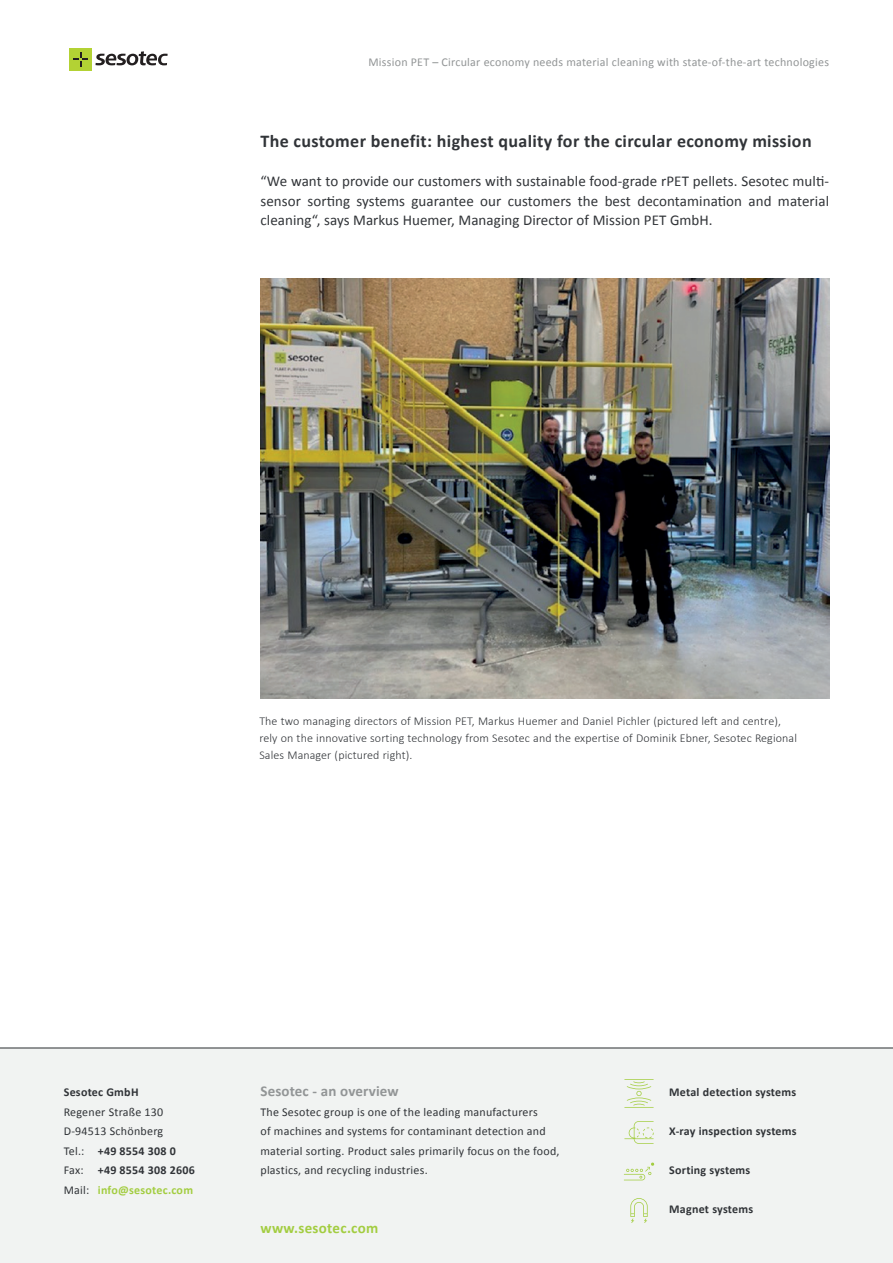
<style>
.page{position:relative;width:893px;height:1263px;background:#fff}
.page>*{position:absolute;margin:0;border:0;box-sizing:border-box;transform-origin:0 0}
.t1{font:700 18px "Calibri";letter-spacing:.02em;color:#313438}
.t2{font:15px/19.5px "Calibri";letter-spacing:.005em;color:#313438;text-align:justify}
.t3{font:700 15px "Calibri";letter-spacing:.01em;color:#929596}
.t4{font:700 15px "Calibri";letter-spacing:.02em;color:#a3cd41}
.t5{font:12px/19.5px "Calibri";letter-spacing:.02em;color:#313438}
.t6{font:300 12px/17px "Calibri";letter-spacing:.01em;color:#313438}
.t7{font:700 12px "Calibri";letter-spacing:.02em;color:#313438}
.t8{font:12px "Calibri";letter-spacing:.02em;color:#929596}
.s1{font-weight:700}
.s2{font-weight:700;color:#a3cd41}
</style>
<div class="page">
<div style="left:70px;top:49px;width:22px;height:22px;background:#b3d234"></div>
<svg style="left:74px;top:52px;width:14px;height:15px"></svg>
<svg style="left:96px;top:51px;width:72px;height:14px"></svg>
<div style="left:0;top:1049px;width:893px;height:214px;background:#f1f3f2"></div>
<hr style="left:0;top:1048px;width:893px;height:1px;background:#8e9091">
<hr style="left:624px;top:1079px;width:30px;height:1px;background:#a3cd41">
<hr style="left:624px;top:1107px;width:30px;height:1px;background:#a3cd41">
<svg style="left:627px;top:1081px;width:24px;height:24px"></svg>
<svg style="left:624px;top:1121px;width:30px;height:23px"></svg>
<svg style="left:624px;top:1162px;width:30px;height:18px"></svg>
<svg style="left:630px;top:1198px;width:18px;height:25px"></svg>
<img style="left:260px;top:279px;width:569px;height:419px">
<p class="t8" style="left:368px;top:54px;width:462px">Mission PET – Circular economy needs material cleaning with state-of-the-art technologies</p>
<h1 class="t1" style="left:260px;top:130px;width:553px">The customer benefit: highest quality for the circular economy mission</h1>
<p class="t2" style="left:260px;top:171px;width:570px">“We want to provide our customers with sustainable food-grade rPET pellets. Sesotec multi&shy;sensor sorting systems guarantee our customers the best decontamination and material cleaning“, says Markus Huemer, Managing Director of Mission PET GmbH.</p>
<p class="t6" style="left:259px;top:712px;width:539px">The two managing directors of Mission PET, Markus Huemer and Daniel Pichler (pictured left and centre), rely on the innovative sorting technology from Sesotec and the expertise of Dominik Ebner, Sesotec Regional<br>Sales Manager (pictured right).</p>
<p class="t7" style="left:64px;top:1085px;width:76px">Sesotec GmbH</p>
<p class="t5" style="left:64px;top:1102px;width:133px">Regener Straße 130<br>D-94513 Schönberg<br>Tel.: <span class="s1">+49 8554 308 0<br></span>Fax: <span class="s1">+49 8554 308 2606<br></span>Mail: <span class="s2">info@sesotec.com</span></p>
<p class="t3" style="left:260px;top:1082px;width:140px">Sesotec - an overview</p>
<p class="t5" style="left:260px;top:1102px;width:301px">The Sesotec group is one of the leading manufacturers<br>of machines and systems for contaminant detection and material sorting. Product sales primarily focus on the food, plastics, and recycling industries.</p>
<p class="t4" style="left:260px;top:1219px;width:119px">www.sesotec.com</p>
<p class="t7" style="left:669px;top:1085px;width:129px">Metal detection systems</p>
<p class="t7" style="left:669px;top:1124px;width:129px">X-ray inspection systems</p>
<p class="t7" style="left:669px;top:1163px;width:83px">Sorting systems</p>
<p class="t7" style="left:669px;top:1202px;width:85px">Magnet systems</p>
</div>
